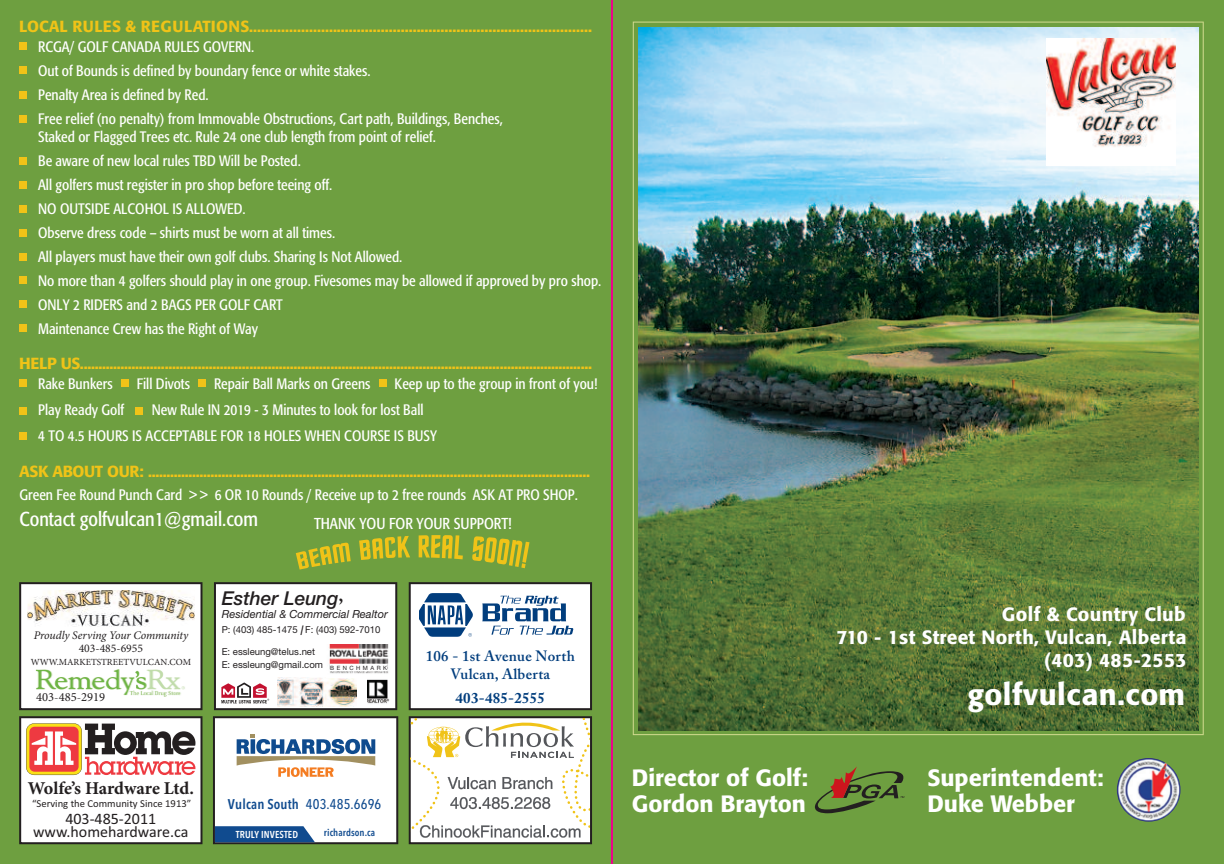
<style>
.page{position:relative;width:1224px;height:864px;background:#6e9f40}
.page>*{position:absolute;margin:0;border:0;box-sizing:border-box;transform-origin:0 0}
.t1{font:500 29.8px "Formata";letter-spacing:.02em;color:#fff}
.t2{font:500 23.4px/26.4px "Formata";color:#fff}
.t3{font:condensed 20px "Formata";color:#fff}
.t4{font:500 19.2px/23px "Formata";letter-spacing:.02em;color:#fff;text-align:right}
.t5{font:italic 500 19.2px "Helvetica Neue";color:#231f20}
.t6{font:700 18px "Minion Pro";letter-spacing:-.005em;color:#231f20}
.t7{font:500 16px "Formata";color:#f0c318}
.t8{font:500 16px "Formata";letter-spacing:-.02em;color:#f0c318}
.t9{font:500 16px "Formata";letter-spacing:.02em;color:#f0c318}
.t10{font:16px/13.4px "Calibri";color:#231f20;text-align:center}
.t11{font:condensed 15.6px "Formata";color:#fff}
.t12{font:condensed 15px/24px "Formata";color:#fff}
.t13{font:600 14.8px/17.8px "Adobe Caslon Pro";letter-spacing:.02em;color:#013d7d;text-align:center}
.t14{font:700 14.8px "Adobe Caslon Pro";letter-spacing:.02em;color:#013d7d}
.t15{font:500 14px "Avenir Next Condensed";letter-spacing:.01em;color:#104b8f}
.t16{font:600 14px "Avenir Next Condensed";letter-spacing:.01em;color:#104b8f}
.t17{font:12.6px "Minion Pro";color:#231f20}
.t18{font:italic 11.6px "Minion Pro";letter-spacing:-.01em;color:#231f20}
.t19{font:11.6px "Minion Pro";color:#231f20}
.t20{font:italic 11.2px "Helvetica Neue";color:#231f20}
.t21{font:10.6px "Calibri";color:#231f20}
.t22{font:600 10px "Avenir Next Condensed";letter-spacing:.01em;color:#104b8f}
.t23{font:600 10px "Avenir Next Condensed";letter-spacing:.01em;color:#fff}
.t24{font:9.6px/13.2px "Helvetica Neue";color:#231f20}
.t25{font:9.4px "Minion Pro";color:#231f20}
.s1{font-weight:700;font-style:italic}
</style>
<div class="page">
<img style="left:633px;top:22px;width:571px;height:713px">
<img style="left:1047px;top:39px;width:129px;height:127px">
<div style="left:19px;top:42px;width:8px;height:8px;background:#f0c318"></div>
<div style="left:19px;top:67px;width:8px;height:7px;background:#f0c318"></div>
<div style="left:19px;top:91px;width:8px;height:8px;background:#f0c318"></div>
<div style="left:19px;top:115px;width:8px;height:8px;background:#f0c318"></div>
<div style="left:19px;top:157px;width:8px;height:7px;background:#f0c318"></div>
<div style="left:19px;top:181px;width:8px;height:8px;background:#f0c318"></div>
<div style="left:19px;top:205px;width:8px;height:7px;background:#f0c318"></div>
<div style="left:19px;top:229px;width:8px;height:8px;background:#f0c318"></div>
<div style="left:19px;top:253px;width:8px;height:7px;background:#f0c318"></div>
<div style="left:19px;top:277px;width:8px;height:7px;background:#f0c318"></div>
<div style="left:19px;top:300px;width:8px;height:8px;background:#f0c318"></div>
<div style="left:19px;top:324px;width:8px;height:7px;background:#f0c318"></div>
<div style="left:19px;top:379px;width:8px;height:8px;background:#f0c318"></div>
<div style="left:121px;top:379px;width:7px;height:8px;background:#f0c318"></div>
<div style="left:199px;top:379px;width:7px;height:8px;background:#f0c318"></div>
<div style="left:379px;top:379px;width:7px;height:8px;background:#f0c318"></div>
<div style="left:19px;top:407px;width:8px;height:8px;background:#f0c318"></div>
<div style="left:135px;top:407px;width:7px;height:8px;background:#f0c318"></div>
<div style="left:19px;top:432px;width:8px;height:8px;background:#f0c318"></div>
<svg style="left:409px;top:582px;width:183px;height:128px"></svg>
<svg style="left:19px;top:716px;width:183px;height:128px"></svg>
<svg style="left:214px;top:582px;width:183px;height:128px"></svg>
<img style="left:277px;top:677px;width:79px;height:29px">
<img style="left:327px;top:644px;width:64px;height:33px">
<img style="left:367px;top:679px;width:24px;height:26px">
<div style="left:330px;top:665px;width:57px;height:6px;background:#fff"></div>
<svg style="left:19px;top:582px;width:183px;height:128px"></svg>
<img style="left:27px;top:590px;width:167px;height:37px">
<img style="left:36px;top:668px;width:150px;height:29px">
<img style="left:36px;top:693px;width:69px;height:4px">
<img style="left:1117px;top:758px;width:64px;height:64px;border-radius:50%">
<svg style="left:815px;top:766px;width:89px;height:47px"></svg>
<svg style="left:409px;top:716px;width:183px;height:128px"></svg>
<svg style="left:213px;top:716px;width:185px;height:128px"></svg>
<svg style="left:296px;top:543px;width:55px;height:27px"></svg>
<svg style="left:359px;top:536px;width:51px;height:24px"></svg>
<svg style="left:419px;top:535px;width:44px;height:24px"></svg>
<svg style="left:472px;top:536px;width:58px;height:32px"></svg>
<hr style="left:611px;top:0;width:2px;height:864px;background:#ed028c">
<p class="t9" style="left:19px;top:20px;width:574px">LOCAL RULES &amp; REGULATIONS......................................................................................</p>
<p class="t12" style="left:38px;top:36px;width:466px">RCGA/ GOLF CANADA RULES GOVERN.<br>Out of Bounds is defined by boundary fence or white stakes.<br>Penalty Area is defined by Red.<br>Free relief (no penalty) from Immovable Obstructions, Cart path, Buildings, Benches,</p>
<p class="t12" style="left:38px;top:126px;width:565px">Staked or Flagged Trees etc. Rule 24 one club length from point of relief.<br>Be aware of new local rules TBD Will be Posted.<br>All golfers must register in pro shop before teeing off.<br>NO OUTSIDE ALCOHOL IS ALLOWED.<br>Observe dress code – shirts must be worn at all times.<br>All players must have their own golf clubs. Sharing Is Not Allowed.<br>No more than 4 golfers should play in one group. Fivesomes may be allowed if approved by pro shop.<br>ONLY 2 RIDERS and 2 BAGS PER GOLF CART<br>Maintenance Crew has the Right of Way</p>
<p class="t7" style="left:19px;top:357px;width:574px">HELP US...........................................................................................................................................</p>
<p class="t12" style="left:38px;top:373px;width:76px">Rake Bunkers</p>
<p class="t12" style="left:137px;top:373px;width:55px">Fill Divots</p>
<p class="t12" style="left:214px;top:373px;width:158px">Repair Ball Marks on Greens</p>
<p class="t12" style="left:395px;top:373px;width:205px">Keep up to the group in front of you!</p>
<p class="t12" style="left:38px;top:399px;width:88px">Play Ready Golf</p>
<p class="t12" style="left:38px;top:398px;width:400px;line-height:26px;text-indent:114px">New Rule IN 2019 - 3 Minutes to look for lost Ball<br>4 TO 4.5 HOURS IS ACCEPTABLE FOR 18 HOLES WHEN COURSE IS BUSY</p>
<p class="t8" style="left:19px;top:464px;width:573px">ASK ABOUT OUR: ........................................................................................................................</p>
<p class="t12" style="left:19px;top:483px;width:560px">Green Fee Round Punch Card &gt; &gt; 6 OR 10 Rounds / Receive up to 2 free rounds ASK AT PRO SHOP.</p>
<h3 class="t3" style="left:19px;top:510px;width:240px">Contact golfvulcan1@gmail.com</h3>
<p class="t11" style="left:314px;top:517px;width:199px">THANK YOU FOR YOUR SUPPORT!</p>
<p class="t18" style="left:34px;top:631px;width:156px">Proudly Serving Your Community</p>
<p class="t19" style="left:79px;top:644px;width:66px">403-485-6955</p>
<p class="t25" style="left:31px;top:658px;width:162px">WWW.MARKETSTREETVULCAN.COM</p>
<p class="t17" style="left:36px;top:692px;width:71px">403-485-2919</p>
<p class="t6" style="left:28px;top:782px;width:168px">Wolfe’s Hardware Ltd.</p>
<p class="t21" style="left:32px;top:797px;width:161px">“Serving the Community Since 1913”</p>
<p class="t10" style="left:33px;top:811px;width:157px">403-485-2011 www.homehardware.ca</p>
<p class="t5" style="left:222px;top:582px;width:124px">Esther Leung<sup>,</sup></p>
<p class="t20" style="left:222px;top:606px;width:168px">Residential &amp; Commercial Realtor</p>
<p class="t24" style="left:222px;top:624px;width:160px">P: (403) 485-1475 <span class="s1">|</span> F: (403) 592-7010</p>
<p class="t24" style="left:222px;top:646px;width:167px">E: essleung@telus.net<br>E: essleung@gmail.com <sub>B</sub> <sub>E</sub> <sub>N</sub> <sub>C</sub> <sub>H</sub> <sub>M</sub> <sub>A</sub> <sub>R</sub> <sub>K</sub></p>
<p class="t13" style="left:426px;top:649px;width:151px">106 - 1st Avenue North<br>Vulcan, Alberta</p>
<p class="t14" style="left:456px;top:692px;width:91px">403-485-2555</p>
<h2 class="t2" style="left:632px;top:766px;width:178px">Director of Golf:</h2>
<p class="t16" style="left:228px;top:792px;width:72px">Vulcan South</p>
<h2 class="t2" style="left:632px;top:793px;width:176px">Gordon Brayton</h2>
<p class="t22" style="left:324px;top:824px;width:53px">richardson.ca</p>
<p class="t15" style="left:306px;top:796px;width:77px">403.485.6696</p>
<p class="t23" style="left:236px;top:826px;width:64px">TRULY INVESTED</p>
<p class="t4" style="left:837px;top:604px;width:351px">Golf &amp; Country Club<br>710 - 1st Street North, Vulcan, Alberta (403) 485-2553</p>
<h1 class="t1" style="left:968px;top:682px;width:219px">golfvulcan.com</h1>
<h2 class="t2" style="left:927px;top:766px;width:178px">Superintendent:<br>Duke Webber</h2>
</div>
